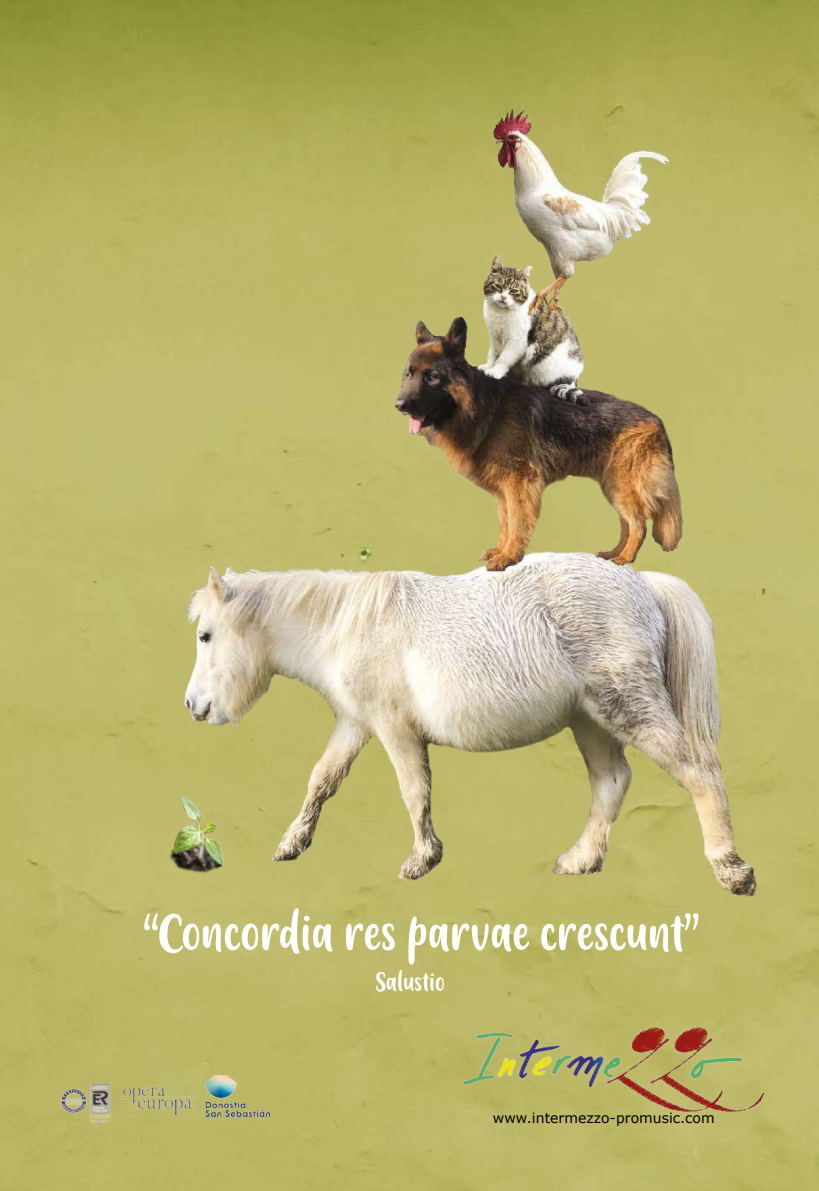
<style>
.page{position:relative;width:819px;height:1191px;background:#fff}
.page>*{position:absolute;margin:0;border:0;box-sizing:border-box;transform-origin:0 0}
.t1{font:52.5px "Friendly Schoolmates";color:#fff}
.t2{font:26.25px "Friendly Schoolmates";color:#fff}
.t3{font:14px "Verdana";color:#000}
</style>
<div class="page">
<img style="left:0;top:0;width:28px;height:1191px">
<img style="left:28px;top:0;width:791px;height:1191px">
<img style="left:118px;top:1084px;width:31px;height:34px">
<img style="left:60px;top:1078px;width:54px;height:47px">
<img style="left:149px;top:751px;width:670px;height:440px">
<p class="t1" style="left:144px;top:904px;width:556px">“Concordia res parvae crescunt”</p>
<p class="t2" style="left:375px;top:967px;width:71px">Salustio</p>
<p class="t3" style="left:493px;top:1107px;width:223px">www.intermezzo-promusic.com</p>
</div>
